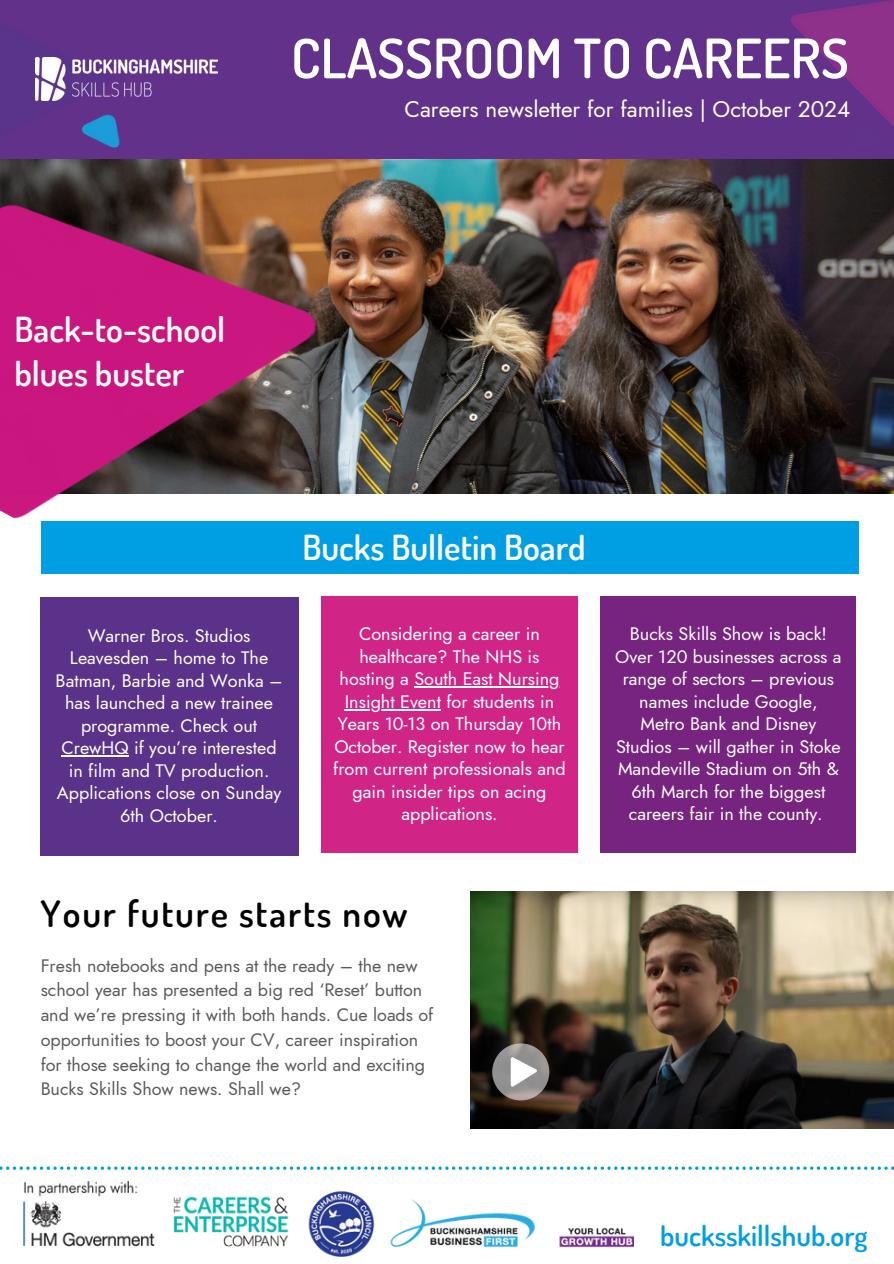
<style>
.page{position:relative;width:894px;height:1264px;background:#fff}
.page>*{position:absolute;margin:0;border:0;box-sizing:border-box;transform-origin:0 0}
.t1{font:600 54.45px "Terminal Dosis";color:#fff}
.t2{font:600 36.45px "Terminal Dosis";letter-spacing:.05em;color:#000}
.t3{font:600 34.5px/43.8px "Terminal Dosis";color:#fff}
.t4{font:600 28.35px "Terminal Dosis";color:#009ee3}
.t5{font:22.5px "Jost";color:#fff}
.t6{font:18px/22.5px "Jost";color:#fff;text-align:center}
.t7{font:18px/24.8px "Jost";color:#000}
</style>
<div class="page">
<img style="left:321px;top:158px;width:572px;height:336px">
<img style="left:470px;top:891px;width:423px;height:236px">
<svg style="left:0;top:1166px;width:893px;height:3px"></svg>
<div style="left:0;top:0;width:893px;height:158px;background:#62328a"></div>
<img style="left:35px;top:58px;width:182px;height:43px">
<div style="left:41px;top:521px;width:817px;height:53px;background:#009ee3"></div>
<div style="left:600px;top:597px;width:255px;height:255px;background:#772480"></div>
<div style="left:40px;top:597px;width:258px;height:258px;background:#5a328a"></div>
<div style="left:321px;top:597px;width:256px;height:255px;background:#d02586"></div>
<img style="left:24px;top:1181px;width:608px;height:75px">
<img style="left:0;top:158px;width:321px;height:443px">
<svg style="left:492px;top:1043px;width:57px;height:57px;background:#8d8886"></svg>
<hr style="left:414px;top:686px;width:145px;height:1px;background:#fff">
<hr style="left:345px;top:709px;width:96px;height:1px;background:#fff">
<hr style="left:61px;top:755px;width:68px;height:1px;background:#fff">
<p class="t1" style="left:291px;top:22px;width:559px">CLASSROOM TO CAREERS</p>
<h4 class="t5" style="left:404px;top:93px;width:447px">Careers newsletter for families | October 2024</h4>
<p class="t3" style="left:14px;top:307px;width:212px">Back-to-school blues buster</p>
<p class="t3" style="left:302px;top:524px;width:285px">Bucks Bulletin Board</p>
<p class="t6" style="left:56px;top:624px;width:228px">Warner Bros. Studios<br>Leavesden – home to The<br>Batman, Barbie and Wonka – has launched a new trainee programme. Check out<br>CrewHQ if you’re interested in film and TV production.<br>Applications close on Sunday<br>6th October.</p>
<p class="t6" style="left:339px;top:623px;width:221px">Considering a career in healthcare? The NHS is hosting a South East Nursing</p>
<p class="t6" style="left:333px;top:690px;width:234px">Insight Event for students in<br>Years 10-13 on Thursday 10th<br>October. Register now to hear from current professionals and gain insider tips on acing applications.</p>
<p class="t6" style="left:615px;top:623px;width:228px">Bucks Skills Show is back!<br>Over 120 businesses across a range of sectors – previous names include Google,<br>Metro Bank and Disney<br>Studios – will gather in Stoke<br>Mandeville Stadium on 5th &amp;<br>6th March for the biggest careers fair in the county.</p>
<h2 class="t2" style="left:41px;top:889px;width:368px">Your future starts now</h2>
<p class="t7" style="left:41px;top:953px;width:394px">Fresh notebooks and pens at the ready – the new school year has presented a big red ‘Reset’ button and we’re pressing it with both hands. Cue loads of opportunities to boost your CV, career inspiration for those seeking to change the world and exciting Bucks Skills Show news. Shall we?</p>
<h2 class="t4" style="left:660px;top:1217px;width:209px">bucksskillshub.org</h2>
</div>
